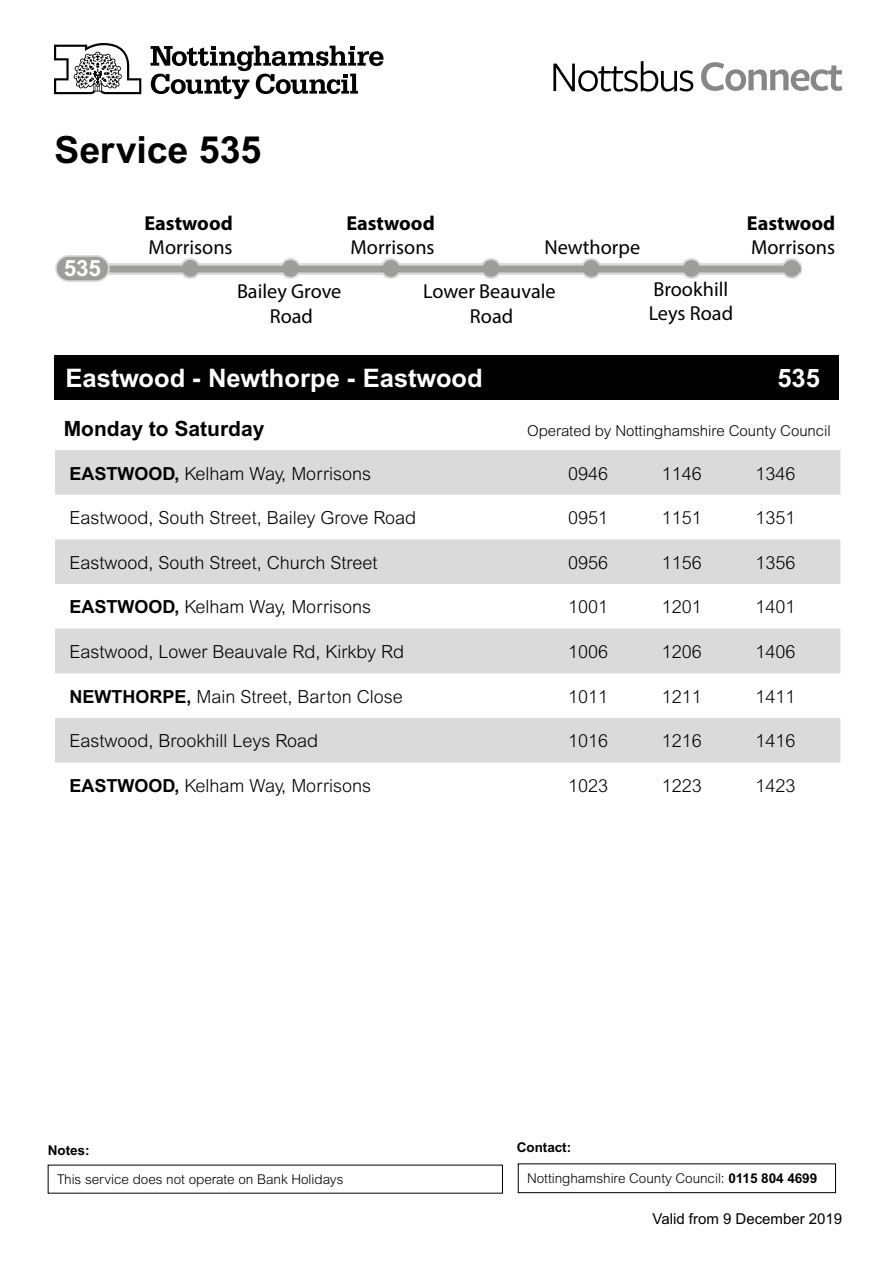
<style>
.page{position:relative;width:893px;height:1263px;background:#fff}
.page>*{position:absolute;margin:0;border:0;box-sizing:border-box;transform-origin:0 0}
.t1{font:700 37.5px "Arial MT Std";letter-spacing:-.005em;color:#000}
.t2{font:700 25.5px "Arial";color:#fff}
.t3{font:700 22.5px "Arial MT Std";color:#fff}
.t4{font:700 21px "Arial MT Std";color:#000}
.t5{font:20.25px/24.3px "Myriad Pro";color:#000;text-align:center}
.t6{font:700 20.25px "Myriad Pro";color:#000}
.t7{font:300 18px "Arial";color:#000}
.t8{font:300 15px "Arial MT Std";letter-spacing:-.005em;color:#000}
.t9{font:15px "Arial MT Std";color:#000}
.t10{font:300 13.5px "Arial MT Std";letter-spacing:-.005em;color:#000}
.t11{font:700 13.5px "Arial MT Std";letter-spacing:-.005em;color:#000}
.s1{font-weight:700}
</style>
<div class="page">
<svg style="left:109px;top:263px;width:674px;height:12px;background:#d1d1d1"></svg>
<svg style="left:482px;top:259px;width:18px;height:19px"></svg>
<div style="left:481px;top:258px;width:21px;height:21px;border:2px solid #dadada;border-radius:50%"></div>
<svg style="left:281px;top:259px;width:19px;height:19px"></svg>
<div style="left:280px;top:258px;width:21px;height:21px;border:2px solid #dadada;border-radius:50%"></div>
<svg style="left:181px;top:259px;width:19px;height:19px"></svg>
<div style="left:180px;top:258px;width:21px;height:21px;border:2px solid #dadada;border-radius:50%"></div>
<svg style="left:381px;top:259px;width:19px;height:19px"></svg>
<div style="left:380px;top:258px;width:21px;height:21px;border:2px solid #dadada;border-radius:50%"></div>
<svg style="left:582px;top:259px;width:19px;height:19px"></svg>
<div style="left:581px;top:258px;width:21px;height:21px;border:2px solid #dadada;border-radius:50%"></div>
<svg style="left:682px;top:259px;width:19px;height:19px"></svg>
<div style="left:681px;top:258px;width:21px;height:21px;border:2px solid #dadada;border-radius:50%"></div>
<svg style="left:782px;top:259px;width:19px;height:19px"></svg>
<div style="left:781px;top:258px;width:21px;height:21px;border:2px solid #dadada;border-radius:50%"></div>
<div style="left:83px;top:266px;width:718px;height:6px;background:#9d9d9c"></div>
<div style="left:56px;top:256px;width:53px;height:25px;background:#9d9d9c;border-radius:13px"></div>
<div style="left:55px;top:255px;width:55px;height:27px;border:2px solid #dadada;border-radius:13px"></div>
<div style="left:54px;top:355px;width:785px;height:44px;background:#000"></div>
<svg style="left:55px;top:450px;width:785px;height:313px;fill:#dadada"></svg>
<svg style="left:54px;top:43px;width:87px;height:51px"></svg>
<svg style="left:151px;top:46px;width:232px;height:53px"></svg>
<svg style="left:701px;top:62px;width:141px;height:29px"></svg>
<svg style="left:553px;top:61px;width:140px;height:31px"></svg>
<div style="left:518px;top:1163px;width:318px;height:30px;border:1px solid #000"></div>
<h1 class="t1" style="left:54px;top:128px;width:209px">Service 535</h1>
<p class="t3" style="left:64px;top:255px;width:39px">535</p>
<p class="t6" style="left:144px;top:210px;width:90px">Eastwood</p>
<p class="t5" style="left:149px;top:235px;width:86px">Morrisons</p>
<p class="t6" style="left:346px;top:210px;width:90px">Eastwood</p>
<p class="t5" style="left:351px;top:235px;width:86px">Morrisons</p>
<p class="t5" style="left:544px;top:235px;width:97px">Newthorpe</p>
<p class="t5" style="left:237px;top:279px;width:106px">Bailey Grove<br>Road</p>
<p class="t5" style="left:423px;top:279px;width:134px">Lower Beauvale<br>Road</p>
<p class="t5" style="left:649px;top:276px;width:86px;text-align:left">Brookhill<br>Leys Road</p>
<p class="t6" style="left:747px;top:210px;width:90px">Eastwood</p>
<p class="t5" style="left:751px;top:235px;width:86px">Morrisons</p>
<h2 class="t2" style="left:65px;top:363px;width:419px">Eastwood - Newthorpe - Eastwood</h2>
<h2 class="t2" style="left:777px;top:363px;width:44px">535</h2>
<p class="t4" style="left:64px;top:416px;width:202px">Monday to Saturday</p>
<p class="t8" style="left:527px;top:422px;width:305px">Operated by Nottinghamshire County Council</p>
<p class="t7" style="left:70px;top:463px;width:303px"><span class="s1">EASTWOOD,</span> Kelham Way, Morrisons</p>
<p class="t7" style="left:568px;top:463px;width:42px">0946</p>
<p class="t7" style="left:662px;top:463px;width:42px">1146</p>
<p class="t7" style="left:755px;top:463px;width:42px">1346</p>
<p class="t7" style="left:70px;top:508px;width:348px">Eastwood, South Street, Bailey Grove Road</p>
<p class="t7" style="left:568px;top:508px;width:42px">0951</p>
<p class="t7" style="left:662px;top:508px;width:42px">1151</p>
<p class="t7" style="left:755px;top:508px;width:42px">1351</p>
<p class="t7" style="left:70px;top:552px;width:309px">Eastwood, South Street, Church Street</p>
<p class="t7" style="left:568px;top:552px;width:42px">0956</p>
<p class="t7" style="left:662px;top:552px;width:42px">1156</p>
<p class="t7" style="left:755px;top:552px;width:42px">1356</p>
<p class="t7" style="left:70px;top:597px;width:303px"><span class="s1">EASTWOOD,</span> Kelham Way, Morrisons</p>
<p class="t7" style="left:568px;top:597px;width:42px">1001</p>
<p class="t7" style="left:662px;top:597px;width:42px">1201</p>
<p class="t7" style="left:755px;top:597px;width:42px">1401</p>
<p class="t7" style="left:70px;top:641px;width:336px">Eastwood, Lower Beauvale Rd, Kirkby Rd</p>
<p class="t7" style="left:568px;top:641px;width:42px">1006</p>
<p class="t7" style="left:662px;top:641px;width:42px">1206</p>
<p class="t7" style="left:755px;top:641px;width:42px">1406</p>
<p class="t7" style="left:70px;top:686px;width:335px"><span class="s1">NEWTHORPE,</span> Main Street, Barton Close</p>
<p class="t7" style="left:568px;top:686px;width:42px">1011</p>
<p class="t7" style="left:662px;top:686px;width:42px">1211</p>
<p class="t7" style="left:755px;top:686px;width:42px">1411</p>
<p class="t7" style="left:70px;top:731px;width:250px">Eastwood, Brookhill Leys Road</p>
<p class="t7" style="left:568px;top:731px;width:42px">1016</p>
<p class="t7" style="left:662px;top:731px;width:42px">1216</p>
<p class="t7" style="left:755px;top:731px;width:42px">1416</p>
<p class="t7" style="left:70px;top:775px;width:303px"><span class="s1">EASTWOOD,</span> Kelham Way, Morrisons</p>
<p class="t7" style="left:568px;top:775px;width:42px">1023</p>
<p class="t7" style="left:662px;top:775px;width:42px">1223</p>
<p class="t7" style="left:755px;top:775px;width:42px">1423</p>
<p class="t11" style="left:48px;top:1142px;width:43px">Notes:</p>
<p class="t11" style="left:517px;top:1139px;width:56px">Contact:</p>
<p class="t10" style="left:57px;top:1171px;width:288px">This service does not operate on Bank Holidays</p>
<p class="t10" style="left:527px;top:1171px;width:292px">Nottinghamshire County Council: <span class="s1">0115 804 4699</span></p>
<p class="t9" style="left:652px;top:1210px;width:191px">Valid from 9 December 2019</p>
</div>
